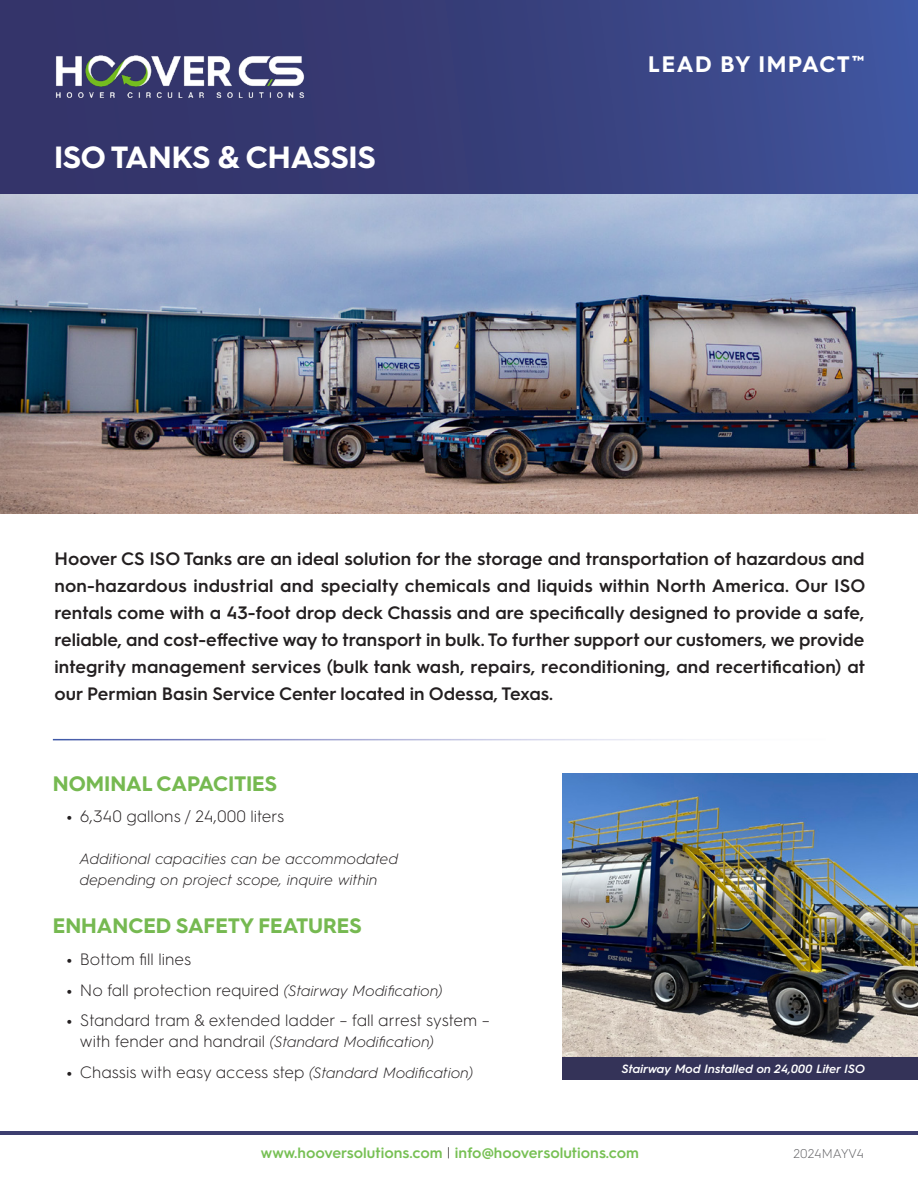
<style>
.page{position:relative;width:918px;height:1188px;background:#fff}
.page>*{position:absolute;margin:0;border:0;box-sizing:border-box;transform-origin:0 0}
.t1{font:700 30.75px "Hurme Geometric Sans 3";color:#fff}
.t2{font:700 22.5px "Hurme Geometric Sans 3";letter-spacing:.075em;color:#fff}
.t3{font:700 21px "Hurme Geometric Sans 3";color:#76b951}
.t4{font:600 18px/27px "Hurme Geometric Sans 3";color:#231f20;text-align:justify}
.t5{font:300 16.5px "Hurme Geometric Sans 3";color:#231f20}
.t6{font:italic 300 15px/21px "Hurme Geometric Sans 3";color:#231f20}
.t7{font:600 15px "Hurme Geometric Sans 3";color:#77c054}
.t8{font:300 12.75px "Hurme Geometric Sans 3";letter-spacing:-.005em;color:#636366}
.t9{font:italic 600 12px "Hurme Geometric Sans 3";color:#fff}
.s1{font-weight:700}
.s2{font-style:italic;font-size:15px}
.s3{font-style:normal;font-size:16.5px}
.s4{font-weight:300;color:#231f20}
</style>
<div class="page">
<div style="left:0;top:0;width:918px;height:194px;background:linear-gradient(to right,#322e60,#3e5198)"></div>
<img style="left:54px;top:54px;width:252px;height:44px">
<hr style="left:0;top:1131px;width:918px;height:3px;background:#3d3e6f">
<img style="left:0;top:194px;width:918px;height:319px">
<img style="left:562px;top:774px;width:356px;height:284px">
<div style="left:562px;top:1058px;width:356px;height:22px;background:#343358"></div>
<h1 class="t1" style="left:54px;top:136px;width:323px">ISO TANKS &amp; CHASSIS</h1>
<p class="t2" style="left:648px;top:48px;width:217px">LEAD BY IMPACT <sup>™</sup></p>
<p class="t4" style="left:54px;top:544px;width:812px">Hoover CS ISO Tanks are an ideal solution for the storage and transportation of hazardous and non-hazardous industrial and specialty chemicals and liquids within North America. Our ISO rentals come with a 43-foot drop deck Chassis and are specifically designed to provide a safe, reliable, and cost-effective way to transport in bulk. To further support our customers, we provide integrity management services (bulk tank wash, repairs, reconditioning, and recertification) at our Permian Basin Service Center located in Odessa, Texas.</p>
<p class="t3" style="left:53px;top:769px;width:226px">NOMINAL CAPACITIES</p>
<p class="t5" style="left:66px;top:805px;width:219px"><span class="s1">•</span> 6,340 gallons / 24,000 liters</p>
<p class="t6" style="left:80px;top:848px;width:320px">Additional capacities can be accommodated depending on project scope, inquire within</p>
<p class="t3" style="left:53px;top:911px;width:310px">ENHANCED SAFETY FEATURES</p>
<p class="t5" style="left:66px;top:948px;width:126px"><span class="s1">•</span> Bottom fill lines</p>
<p class="t5" style="left:66px;top:979px;width:378px"><span class="s1">•</span> No fall protection required <span class="s2">(Stairway Modification)</span></p>
<p class="t5" style="left:66px;top:1010px;width:425px"><span class="s1">•</span> Standard tram &amp; extended ladder – fall arrest system –</p>
<p class="t6" style="left:80px;top:1031px;width:356px"><span class="s3">with fender and handrail</span> (Standard Modification)</p>
<p class="t5" style="left:66px;top:1061px;width:408px"><span class="s1">•</span> Chassis with easy access step <span class="s2">(Standard Modification)</span></p>
<p class="t9" style="left:622px;top:1060px;width:245px">Stairway Mod Installed on 24,000 Liter ISO</p>
<p class="t7" style="left:261px;top:1142px;width:380px">www.hooversolutions.com <span class="s4">|</span> info@hooversolutions.com</p>
<p class="t8" style="left:794px;top:1144px;width:72px">2024MAYV4</p>
</div>
